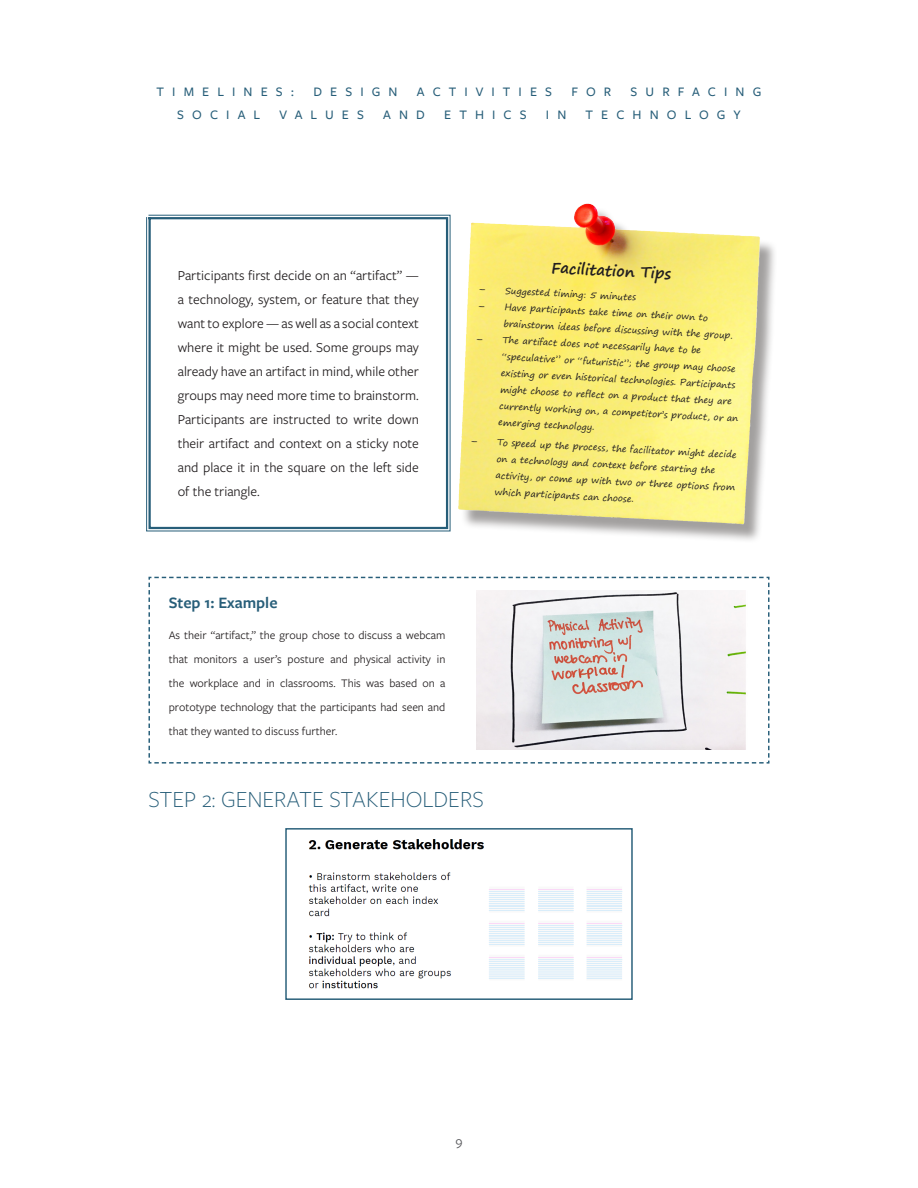
<style>
.page{position:relative;width:918px;height:1188px;background:#fff}
.page>*{position:absolute;margin:0;border:0;box-sizing:border-box;transform-origin:0 0}
.CLTC_-_body{font:300 24px "Freight Sans Pro";color:#275e79}
.CLTC_-_body-2{font:600 16.5px "Freight Sans Pro";color:#275e79}
.CLTC_-_body-3{font:700 15px "Segoe Print";color:#231f20}
.CLTC_-_body-4{font:14.25px/24px "Freight Sans Pro";color:#231f20;text-align:justify}
.t1{font:14.25px "Freight Sans Pro";color:#55565a}
.t2{font:500 13.5px "Freight Sans Pro";letter-spacing:.6em;color:#275e79}
.CLTC_-_body-5{font:12px/24px "Freight Sans Pro";color:#231f20;text-align:justify}
.t3{font:9px/16.5px "Segoe Print";color:#231f20}
</style>
<div class="page">
<img style="left:308px;top:839px;width:315px;height:150px">
<div style="left:285px;top:828px;width:348px;height:172px;border:1px solid #275e79"></div>
<svg style="left:148px;top:576px;width:622px;height:188px"></svg>
<svg style="left:146px;top:214px;width:305px;height:318px"></svg>
<div style="left:460px;top:208px;width:317px;height:335px;background:#848180;opacity:.75"></div>
<img style="left:458px;top:203px;width:306px;height:340px">
<h3 class="t2" style="left:157px;top:82px;width:139px">TIMELINES:</h3>
<h3 class="t2" style="left:314px;top:82px;width:86px">DESIGN</h3>
<h3 class="t2" style="left:417px;top:82px;width:137px">ACTIVITIES</h3>
<h3 class="t2" style="left:571px;top:82px;width:41px">FOR</h3>
<h3 class="t2" style="left:631px;top:82px;width:132px">SURFACING</h3>
<h3 class="t2" style="left:177px;top:105px;width:84px">SOCIAL</h3>
<h3 class="t2" style="left:280px;top:105px;width:86px">VALUES</h3>
<h3 class="t2" style="left:383px;top:105px;width:43px">AND</h3>
<h3 class="t2" style="left:444px;top:105px;width:84px">ETHICS</h3>
<h3 class="t2" style="left:546px;top:105px;width:22px">I N</h3>
<h3 class="t2" style="left:586px;top:105px;width:157px">TECHNOLOGY</h3>
<p class="CLTC_-_body-4" style="left:178px;top:263px;width:243px">Participants first decide on an “artifact” — a technology, system, or feature that they want to explore — as well as a social context where it might be used. Some groups may already have an artifact in mind, while other groups may need more time to brainstorm.<br>Participants are instructed to write down their artifact and context on a sticky note and place it in the square on the left side of the triangle.</p>
<p class="CLTC_-_body-3" style="left:552px;top:254px;width:121px;rotate:3deg">Facilitation Tips</p>
<p class="t3" style="left:479px;top:281px;width:159px;rotate:3deg">– Suggested timing: 5 minutes</p>
<p class="t3" style="left:505px;top:299px;width:231px;text-indent:-27px;rotate:3deg">– Have participants take time on their own to brainstorm ideas before discussing with the group.</p>
<p class="t3" style="left:503px;top:331px;width:241px;text-indent:-27px;rotate:3deg">– The artifact does not necessarily have to be “speculative” or “futuristic”; the group may choose existing or even historical technologies. Participants might choose to refl ect on a product that they are currently working on, a competitor’s product, or an emerging technology.</p>
<p class="t3" style="left:498px;top:434px;width:241px;text-indent:-27px;rotate:3deg">– To speed up the process, the facilitator might decide on a technology and context before starting the activity, or come up with two or three options from which participants can choose.</p>
<p class="CLTC_-_body-2" style="left:169px;top:591px;width:110px">Step 1: Example</p>
<p class="CLTC_-_body-5" style="left:169px;top:622px;width:278px">As their “artifact,” the group chose to discuss a webcam that monitors a user’s posture and physical activity in the workplace and in classrooms. This was based on a prototype technology that the participants had seen and that they wanted to discuss further.</p>
<p class="CLTC_-_body" style="left:148px;top:783px;width:337px">STEP 2: GENERATE STAKEHOLDERS</p>
<h3 class="t1" style="left:455px;top:1132px;width:9px">9</h3>
</div>
